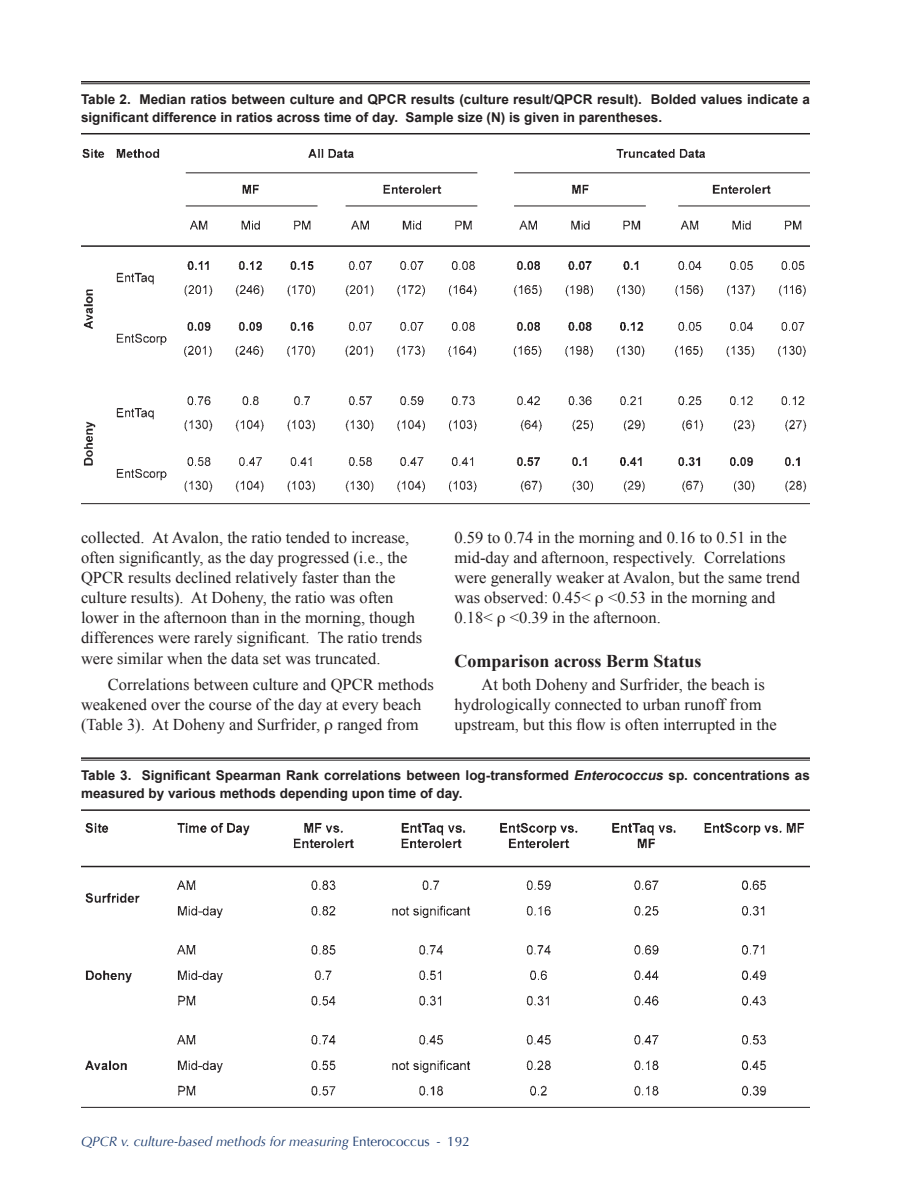
<style>
.page{position:relative;width:918px;height:1188px;background:#fff}
.page>*{position:absolute;margin:0;border:0;box-sizing:border-box;transform-origin:0 0}
.t1{font:700 18px "Times New Roman";color:#231f20}
.t2{font:16.5px/20.1px "Times New Roman";color:#231f20}
.t3{font:700 13.5px/18px "Arial";color:#231f20}
.t4{font:italic 13.5px "Optima";color:#1b3b6e}
.s1{font-style:italic}
.s2{font-style:normal}
</style>
<div class="page">
<img style="left:84px;top:823px;width:724px;height:273px">
<img style="left:82px;top:149px;width:728px;height:344px">
<hr style="left:81px;top:81px;width:729px;height:1px;background:#231f20">
<hr style="left:81px;top:83px;width:729px;height:1px;background:#231f20">
<hr style="left:81px;top:133px;width:729px;height:1px;background:#231f20">
<hr style="left:81px;top:503px;width:729px;height:1px;background:#231f20">
<hr style="left:81px;top:1107px;width:729px;height:1px;background:#231f20">
<hr style="left:81px;top:866px;width:729px;height:1px;background:#231f20">
<hr style="left:81px;top:245px;width:729px;height:2px;background:#231f20">
<hr style="left:186px;top:206px;width:132px;height:1px;background:#231f20">
<hr style="left:186px;top:172px;width:291px;height:1px;background:#231f20">
<hr style="left:514px;top:172px;width:296px;height:1px;background:#231f20">
<hr style="left:346px;top:206px;width:131px;height:1px;background:#231f20">
<hr style="left:514px;top:206px;width:132px;height:1px;background:#231f20">
<hr style="left:678px;top:206px;width:132px;height:1px;background:#231f20">
<hr style="left:81px;top:757px;width:729px;height:2px;background:#231f20">
<hr style="left:81px;top:760px;width:729px;height:1px;background:#231f20">
<hr style="left:81px;top:809px;width:729px;height:2px;background:#231f20">
<p class="t3" style="left:81px;top:90px;width:730px">Table 2. Median ratios between culture and QPCR results (culture result/QPCR result). Bolded values indicate a significant difference in ratios across time of day. Sample size (N) is given in parentheses.</p>
<p class="t2" style="left:81px;top:527px;width:343px">collected. At Avalon, the ratio tended to increase, often significantly, as the day progressed (i.e., the QPCR results declined relatively faster than the culture results). At Doheny, the ratio was often lower in the afternoon than in the morning, though differences were rarely significant. The ratio trends were similar when the data set was truncated.</p>
<p class="t2" style="left:81px;top:674px;width:354px;text-indent:27px">Correlations between culture and QPCR methods weakened over the course of the day at every beach (Table 3). At Doheny and Surfrider, ranged from</p>
<p class="t2" style="left:454px;top:527px;width:347px">0.59 to 0.74 in the morning and 0.16 to 0.51 in the mid-day and afternoon, respectively. Correlations were generally weaker at Avalon, but the same trend was observed: 0.45&lt; &lt;0.53 in the morning and 0.18&lt; &lt;0.39 in the afternoon.</p>
<p class="t1" style="left:454px;top:648px;width:249px">Comparison across Berm Status</p>
<p class="t2" style="left:454px;top:674px;width:324px;text-indent:27px">At both Doheny and Surfrider, the beach is hydrologically connected to urban runoff from upstream, but this flow is often interrupted in the</p>
<p class="t3" style="left:81px;top:767px;width:730px">Table 3. Significant Spearman Rank correlations between log-transformed <span class="s1">Enterococcus</span> sp. concentrations as measured by various methods depending upon time of day.</p>
<p class="t4" style="left:81px;top:1134px;width:390px">QPCR v. culture-based methods for measuring <span class="s2">Enterococcus</span> - <span class="s2">192</span></p>
</div>
